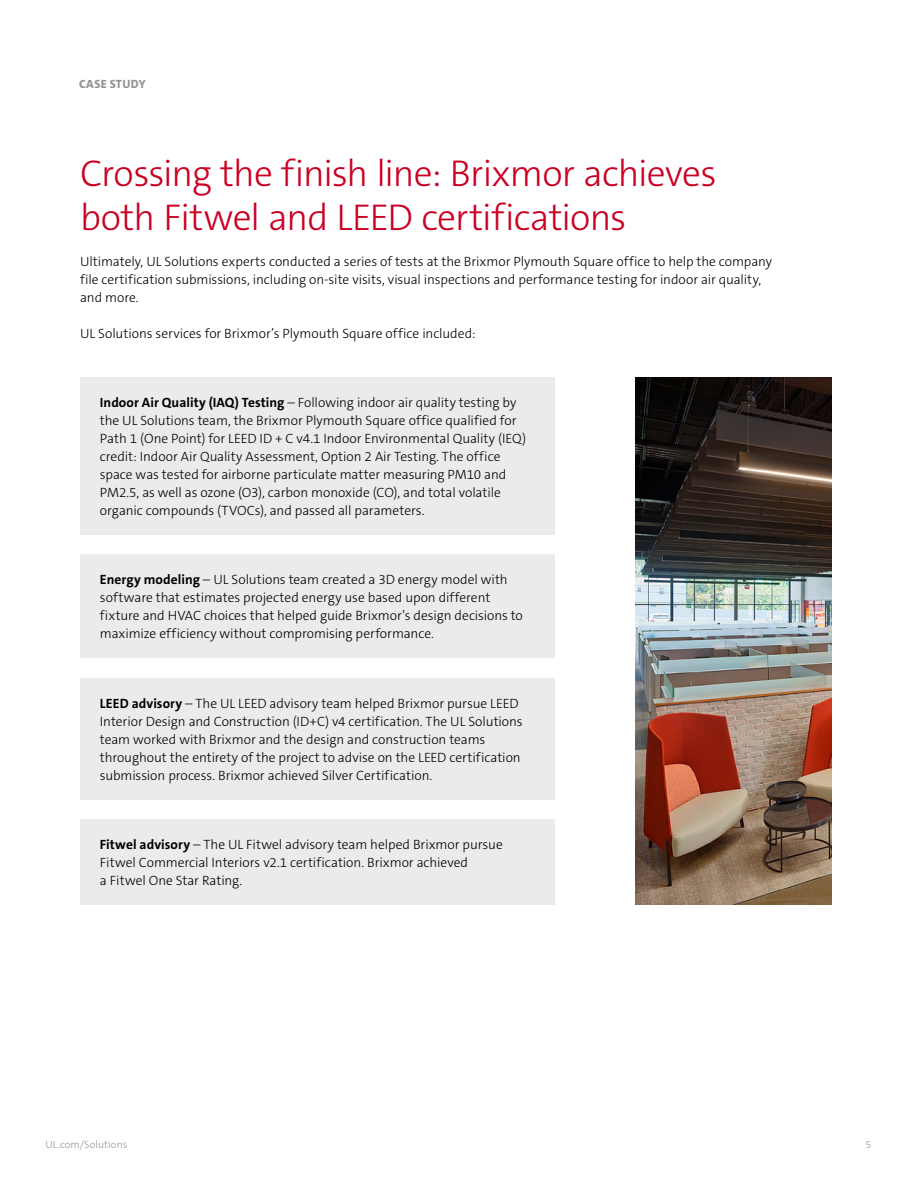
<style>
.page{position:relative;width:918px;height:1188px;background:#fff}
.page>*{position:absolute;margin:0;border:0;box-sizing:border-box;transform-origin:0 0}
.t1{font:300 37.5px/43.5px "The Sans C5";letter-spacing:-.02em;color:#ca0123}
.t2{font:300 13.5px/18px "The Sans C5";letter-spacing:-.005em;color:#000}
.t3{font:800 12px "The Sans C5";letter-spacing:.03em;color:#939598}
.t4{font:300 10.5px "The Sans C5";letter-spacing:.01em;color:#939598}
.s1{font-weight:700}
</style>
<div class="page">
<img style="left:636px;top:377px;width:196px;height:528px">
<div style="left:80px;top:377px;width:474px;height:158px;background:#ebebeb"></div>
<div style="left:80px;top:555px;width:474px;height:103px;background:#ebebeb"></div>
<div style="left:80px;top:678px;width:474px;height:121px;background:#ebebeb"></div>
<div style="left:80px;top:819px;width:474px;height:86px;background:#ebebeb"></div>
<p class="t3" style="left:79px;top:77px;width:68px">CASE STUDY</p>
<h1 class="t1" style="left:80px;top:152px;width:638px">Crossing the finish line: Brixmor achieves both Fitwel and LEED certifications</h1>
<p class="t2" style="left:80px;top:252px;width:694px">Ultimately, UL Solutions experts conducted a series of tests at the Brixmor Plymouth Square office to help the company file certification submissions, including on-site visits, visual inspections and performance testing for indoor air quality, and more.</p>
<p class="t2" style="left:80px;top:324px;width:397px">UL Solutions services for Brixmor’s Plymouth Square office included:</p>
<p class="t2" style="left:100px;top:394px;width:428px"><span class="s1">Indoor Air Quality (IAQ) Testing</span> – Following indoor air quality testing by the UL Solutions team, the Brixmor Plymouth Square office qualified for Path 1 (One Point) for LEED ID + C v4.1 Indoor Environmental Quality (IEQ) credit: Indoor Air Quality Assessment, Option 2 Air Testing. The office space was tested for airborne particulate matter measuring PM10 and PM2.5, as well as ozone (O3), carbon monoxide (CO), and total volatile organic compounds (TVOCs), and passed all parameters.</p>
<p class="t2" style="left:100px;top:571px;width:425px"><span class="s1">Energy modeling</span> – UL Solutions team created a 3D energy model with software that estimates projected energy use based upon different fixture and HVAC choices that helped guide Brixmor’s design decisions to maximize efficiency without compromising performance.</p>
<p class="t2" style="left:100px;top:694px;width:424px"><span class="s1">LEED advisory</span> – The UL LEED advisory team helped Brixmor pursue LEED Interior Design and Construction (ID+C) v4 certification. The UL Solutions team worked with Brixmor and the design and construction teams throughout the entirety of the project to advise on the LEED certification submission process. Brixmor achieved Silver Certification.</p>
<p class="t2" style="left:100px;top:835px;width:404px"><span class="s1">Fitwel advisory</span> – The UL Fitwel advisory team helped Brixmor pursue<br>Fitwel Commercial Interiors v2.1 certification. Brixmor achieved<br>a Fitwel One Star Rating.</p>
<p class="t4" style="left:46px;top:1137px;width:83px">UL.com/Solutions</p>
<p class="t4" style="left:866px;top:1137px;width:7px">5</p>
</div>
